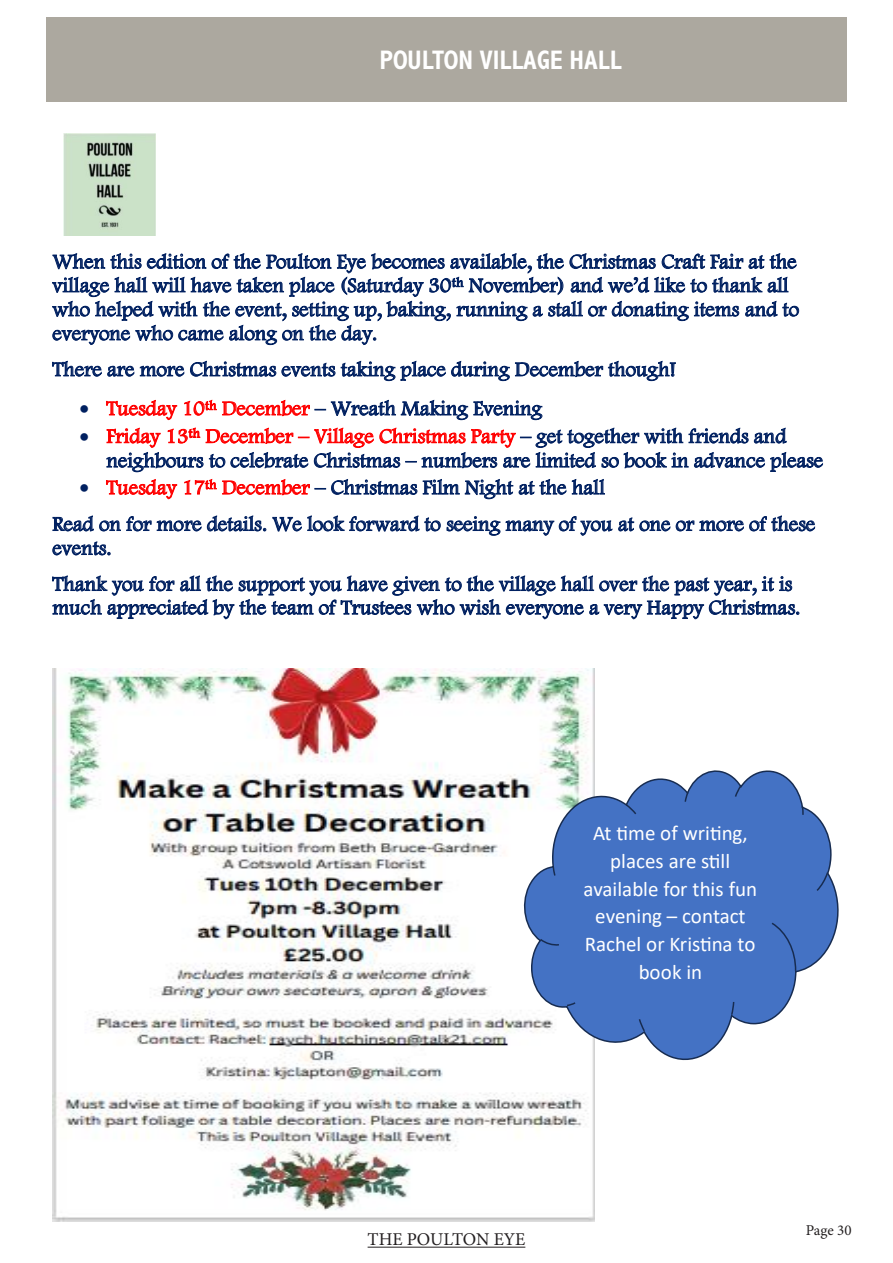
<style>
.page{position:relative;width:893px;height:1263px;background:#fff}
.page>*{position:absolute;margin:0;border:0;box-sizing:border-box;transform-origin:0 0}
.t1{font:700 condensed 27px "Abadi MT Pro";color:#fff}
.t2{font:21px/23.9px "Footlight MT Light";color:#002060}
.t3{font:21px/27.8px "Calibri";color:#fff;text-align:center}
.t4{font:18px "Minion Pro";letter-spacing:-.005em;color:#231f20}
.t5{font:15px "Minion Pro";letter-spacing:-.005em;color:#231f20}
.s1{color:#f00}
</style>
<div class="page">
<hr style="left:368px;top:1247px;width:157px;height:1px;background:#231f20">
<div style="left:46px;top:17px;width:801px;height:84px;background:#aca89f"></div>
<img style="left:64px;top:134px;width:92px;height:101px">
<img style="left:52px;top:668px;width:542px;height:554px">
<svg style="left:520px;top:765px;width:319px;height:301px"></svg>
<svg style="left:538px;top:784px;width:291px;height:249px;background:#5881c8"></svg>
<p class="t1" style="left:379px;top:45px;width:243px">POULTON VILLAGE HALL</p>
<p class="t2" style="left:52px;top:249px;width:748px">When this edition of the Poulton Eye becomes available, the Christmas Craft Fair at the village hall will have taken place (Saturday 30<sup>th</sup> November) and we’d like to thank all who helped with the event, setting up, baking, running a stall or donating items and to everyone who came along on the day.</p>
<p class="t2" style="left:52px;top:357px;width:625px">There are more Christmas events taking place during December though!</p>
<p class="t2" style="left:79px;top:396px;width:464px">• <span class="s1">Tuesday 10</span><sup>th</sup> <span class="s1">December</span> – Wreath Making Evening</p>
<p class="t2" style="left:106px;top:423px;width:718px;line-height:24.3px;text-indent:-27px">• <span class="s1">Friday 13</span><sup>th</sup> <span class="s1">December – Village Christmas Party</span> – get together with friends and neighbours to celebrate Christmas – numbers are limited so book in advance please</p>
<p class="t2" style="left:52px;top:469px;width:764px;line-height:36.5px;text-indent:27px">• <span class="s1">Tuesday 17</span><sup>th</sup> <span class="s1">December</span> – Christmas Film Night at the hall<br>Read on for more details. We look forward to seeing many of you at one or more of these</p>
<p class="t2" style="left:52px;top:529px;width:741px;line-height:36px">events.<br>Thank you for all the support you have given to the village hall over the past year, it is</p>
<p class="t2" style="left:52px;top:595px;width:749px">much appreciated by the team of Trustees who wish everyone a very Happy Christmas.</p>
<p class="t3" style="left:584px;top:819px;width:175px">At time of writing, places are still available for this fun evening – contact<br>Rachel or Kristina to book in</p>
<p class="t4" style="left:368px;top:1227px;width:159px">THE POULTON EYE</p>
<p class="t5" style="left:806px;top:1220px;width:47px">Page 30</p>
</div>
